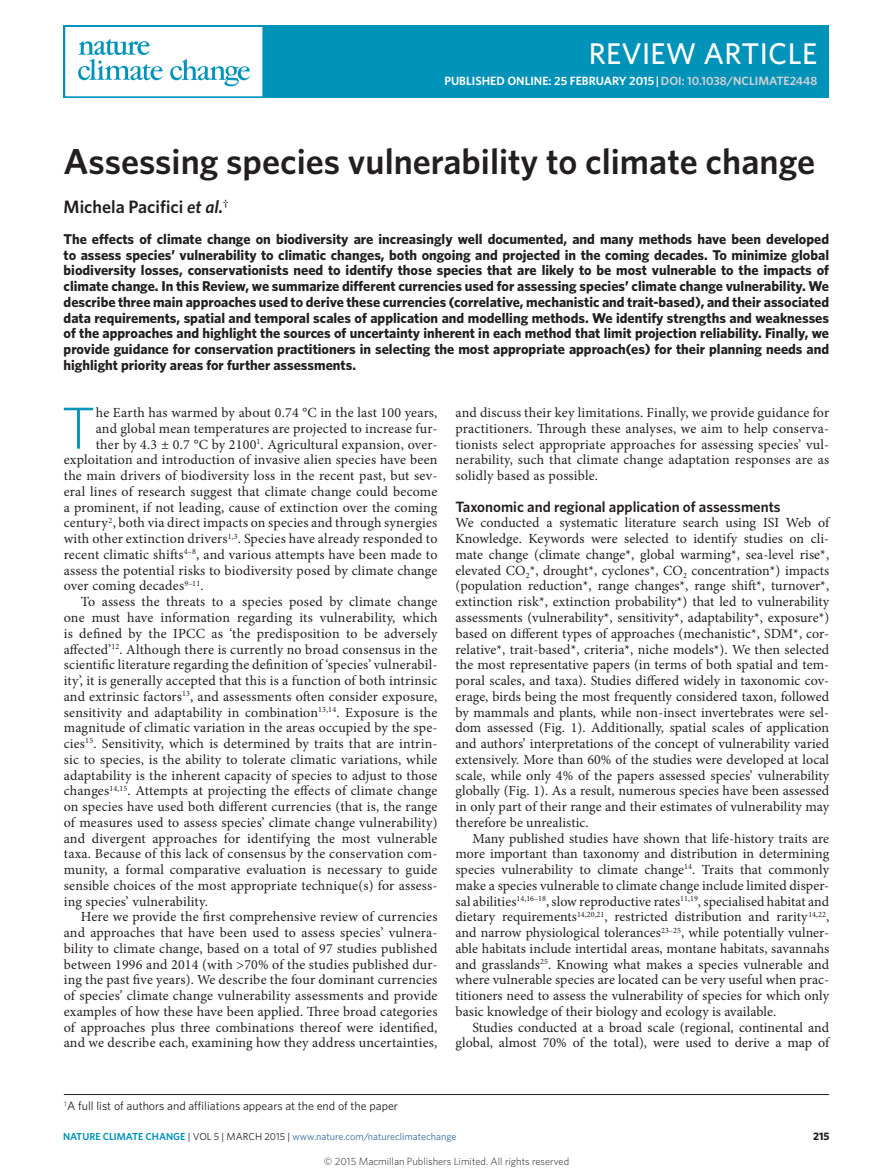
<style>
.page{position:relative;width:893px;height:1174px;background:#fff}
.page>*{position:absolute;margin:0;border:0;box-sizing:border-box;transform-origin:0 0}
.Body_first_w_drop_c{font:300 59.4px "Whitney";color:#0093ba}
.Title{font:600 36px "Whitney";color:#231f20}
.t1{font:500 30px "Whitney";letter-spacing:.01em;color:#fff}
.Author{font:600 18px "Whitney";color:#231f20}
.Head_1{font:600 15px "Whitney";color:#231f20}
.Abstract{font:700 14.25px/15.8px "Whitney";color:#231f20;text-align:justify}
.Body_text{font:13.95px/15.8px "Minion Pro";letter-spacing:.01em;color:#231f20;text-align:justify}
.Body_first{font:13.95px/15.8px "Minion Pro";letter-spacing:.005em;color:#231f20;text-align:justify}
.Body_first_w_drop_c-2{font:13.95px "Minion Pro";letter-spacing:.015em;color:#231f20}
.Address{font:12px "Whitney";color:#231f20}
.t2{font:600 12px "Whitney";color:#fff}
.t3{font:700 10.8px "Whitney";color:#231f20}
.t4{font:300 10.5px "Whitney";color:#231f20}
.t5{font:10.2px "Whitney";color:#316a9f}
.s1{color:#d1d2d4}
.s2{font-style:italic}
.s3{font-weight:600;color:#0093ba}
.s4{color:#231f20}
</style>
<div class="page">
<hr style="left:64px;top:1094px;width:765px;height:1px;background:#231f20">
<div style="left:64px;top:26px;width:765px;height:72px;background:#0093ba"></div>
<div style="left:64px;top:26px;width:200px;height:72px;background:#fff;border:2px solid #0093ba"></div>
<svg style="left:170px;top:59px;width:80px;height:27px"></svg>
<svg style="left:78px;top:39px;width:84px;height:41px"></svg>
<p class="t1" style="left:589px;top:34px;width:230px">REVIEW ARTICLE</p>
<p class="t2" style="left:444px;top:73px;width:374px">PUBLISHED ONLINE: 25 FEBRUARY 2015 |<span class="s1">DOI: 10.1038/NCLIMATE2448</span></p>
<p class="Title" style="left:64px;top:138px;width:753px">Assessing species vulnerability to climate change</p>
<p class="Author" style="left:64px;top:195px;width:166px">Michela Pacifici <span class="s2">et al.</span><sup>†</sup></p>
<p class="Abstract" style="left:64px;top:231px;width:767px">The effects of climate change on biodiversity are increasingly well documented, and many methods have been developed to assess species’ vulnerability to climatic changes, both ongoing and projected in the coming decades. To minimize global biodiversity losses, conservationists need to identify those species that are likely to be most vulnerable to the impacts of climate change. In this Review, we summarize different currencies used for assessing species’ climate change vulnerability. We describe three main approaches used to derive these currencies (correlative, mechanistic and trait-based), and their associated data requirements, spatial and temporal scales of application and modelling methods. We identify strengths and weaknesses of the approaches and highlight the sources of uncertainty inherent in each method that limit projection reliability. Finally, we provide guidance for conservation practitioners in selecting the most appropriate approach(es) for their planning needs and highlight priority areas for further assessments.</p>
<p class="Body_text" style="left:455px;top:405px;width:375px">and discuss their key limitations. Finally, we provide guidance for practitioners. Through these analyses, we aim to help conserva&shy;tionists select appropriate approaches for assessing species’ vul&shy;nerability, such that climate change adaptation responses are as solidly based as possible.</p>
<p class="Head_1" style="left:455px;top:496px;width:327px">Taxonomic and regional application of assessments</p>
<p class="Body_first" style="left:455px;top:515px;width:375px">We conducted a systematic literature search using ISI Web of Knowledge. Keywords were selected to identify studies on cli&shy;mate change (climate change*, global warming*, sea-level rise*, elevated CO<sub>2</sub>*, drought*, cyclones*, CO<sub>2</sub> concentration*) impacts (population reduction*, range changes*, range shift*, turnover*, extinction risk*, extinction probability*) that led to vulnerability assessments (vulnerability*, sensitivity*, adaptability*, exposure*) based on different types of approaches (mechanistic*, SDM*, cor&shy;relative*, trait-based*, criteria*, niche models*). We then selected the most representative papers (in terms of both spatial and tem&shy;poral scales, and taxa). Studies differed widely in taxonomic cov&shy;erage, birds being the most frequently considered taxon, followed by mammals and plants, while non-insect invertebrates were sel&shy;dom assessed (Fig. 1). Additionally, spatial scales of application and authors’ interpretations of the concept of vulnerability varied extensively. More than 60% of the studies were developed at local scale, while only 4% of the papers assessed species’ vulnerability globally (Fig. 1). As a result, numerous species have been assessed in only part of their range and their estimates of vulnerability may therefore be unrealistic.</p>
<p class="Body_text" style="left:455px;top:830px;width:375px;text-indent:17px">Many published studies have shown that life-history traits are more important than taxonomy and distribution in determining species vulnerability to climate change<sup>14</sup>. Traits that commonly make a species vulnerable to climate change include limited disper&shy;sal abilities<sup>14,16–18</sup>, slow reproductive rates<sup>11,19</sup>, specialised habitat and dietary requirements<sup>14,20,21</sup>, restricted distribution and rarity<sup>14,22</sup>, and narrow physiological tolerances<sup>23–25</sup>, while potentially vulner&shy;able habitats include intertidal areas, montane habitats, savannahs and grasslands<sup>25</sup>. Knowing what makes a species vulnerable and where vulnerable species are located can be very useful when prac&shy;titioners need to assess the vulnerability of species for which only basic knowledge of their biology and ecology is available.</p>
<p class="Body_text" style="left:455px;top:1019px;width:375px;text-align:right">Studies conducted at a broad scale (regional, continental and global, almost 70% of the total), were used to derive a map of</p>
<p class="Body_first_w_drop_c" style="left:62px;top:388px;width:35px">T</p>
<p class="Body_first_w_drop_c-2" style="left:96px;top:403px;width:343px">he Earth has warmed by about 0.74 °C in the last 100 years,</p>
<p class="Body_first_w_drop_c-2" style="left:96px;top:419px;width:343px">and global mean temperatures are projected to increase fur-</p>
<p class="Body_first_w_drop_c-2" style="left:96px;top:435px;width:343px">ther by 4.3 ± 0.7 °C by 2100<sup>1</sup>. Agricultural expansion, over-</p>
<p class="Body_first_w_drop_c-2" style="left:64px;top:450px;width:375px">exploitation and introduction of invasive alien species have been</p>
<p class="Body_first_w_drop_c-2" style="left:64px;top:466px;width:375px">the main drivers of biodiversity loss in the recent past, but sev-</p>
<p class="Body_first_w_drop_c-2" style="left:64px;top:482px;width:375px">eral lines of research suggest that climate change could become</p>
<p class="Body_first_w_drop_c-2" style="left:64px;top:498px;width:375px">a prominent, if not leading, cause of extinction over the coming</p>
<p class="Body_first_w_drop_c-2" style="left:64px;top:513px;width:375px">century<sup>2</sup>, both via direct impacts on species and through synergies</p>
<p class="Body_first_w_drop_c-2" style="left:64px;top:529px;width:375px">with other extinction drivers<sup>1,3</sup>. Species have already responded to</p>
<p class="Body_first_w_drop_c-2" style="left:64px;top:545px;width:375px">recent climatic shifts<sup>4–8</sup>, and various attempts have been made to</p>
<p class="Body_first_w_drop_c-2" style="left:64px;top:561px;width:375px">assess the potential risks to biodiversity posed by climate change</p>
<p class="Body_first_w_drop_c-2" style="left:64px;top:576px;width:141px">over coming decades<sup>9–11</sup>.</p>
<p class="Body_text" style="left:64px;top:594px;width:375px;text-indent:17px">To assess the threats to a species posed by climate change one must have information regarding its vulnerability, which is defined by the IPCC as ‘the predisposition to be adversely affected’<sup>12</sup>. Although there is currently no broad consensus in the scientific literature regarding the definition of ‘species’ vulnerabil&shy;ity’, it is generally accepted that this is a function of both intrinsic and extrinsic factors<sup>13</sup>, and assessments often consider exposure, sensitivity and adaptability in combination<sup>13,14</sup>. Exposure is the magnitude of climatic variation in the areas occupied by the spe&shy;cies<sup>15</sup>. Sensitivity, which is determined by traits that are intrin&shy;sic to species, is the ability to tolerate climatic variations, while adaptability is the inherent capacity of species to adjust to those changes<sup>14,15</sup>. Attempts at projecting the effects of climate change on species have used both different currencies (that is, the range of measures used to assess species’ climate change vulnerability) and divergent approaches for identifying the most vulnerable taxa. Because of this lack of consensus by the conservation com&shy;munity, a formal comparative evaluation is necessary to guide sensible choices of the most appropriate technique(s) for assess&shy;ing species’ vulnerability.</p>
<p class="Body_text" style="left:64px;top:909px;width:375px;text-indent:17px">Here we provide the first comprehensive review of currencies and approaches that have been used to assess species’ vulnera&shy;bility to climate change, based on a total of 97 studies published between 1996 and 2014 (with &gt;70% of the studies published dur&shy;ing the past five years). We describe the four dominant currencies of species’ climate change vulnerability assessments and provide examples of how these have been applied. Three broad categories of approaches plus three combinations thereof were identified, and we describe each, examining how they address uncertainties,</p>
<p class="Address" style="left:64px;top:1098px;width:336px"><sup>†</sup>A full list of authors and affiliations appears at the end of the paper</p>
<p class="t5" style="left:63px;top:1129px;width:395px"><span class="s3">NATURE CLIMATE CHANGE</span> <span class="s4">| VOL 5 | MARCH 2015 |</span> www.nature.com/natureclimatechange</p>
<p class="t3" style="left:813px;top:1129px;width:18px">215</p>
<p class="t4" style="left:324px;top:1154px;width:247px">© 2015 Macmillan Publishers Limited. All rights reserved</p>
</div>
